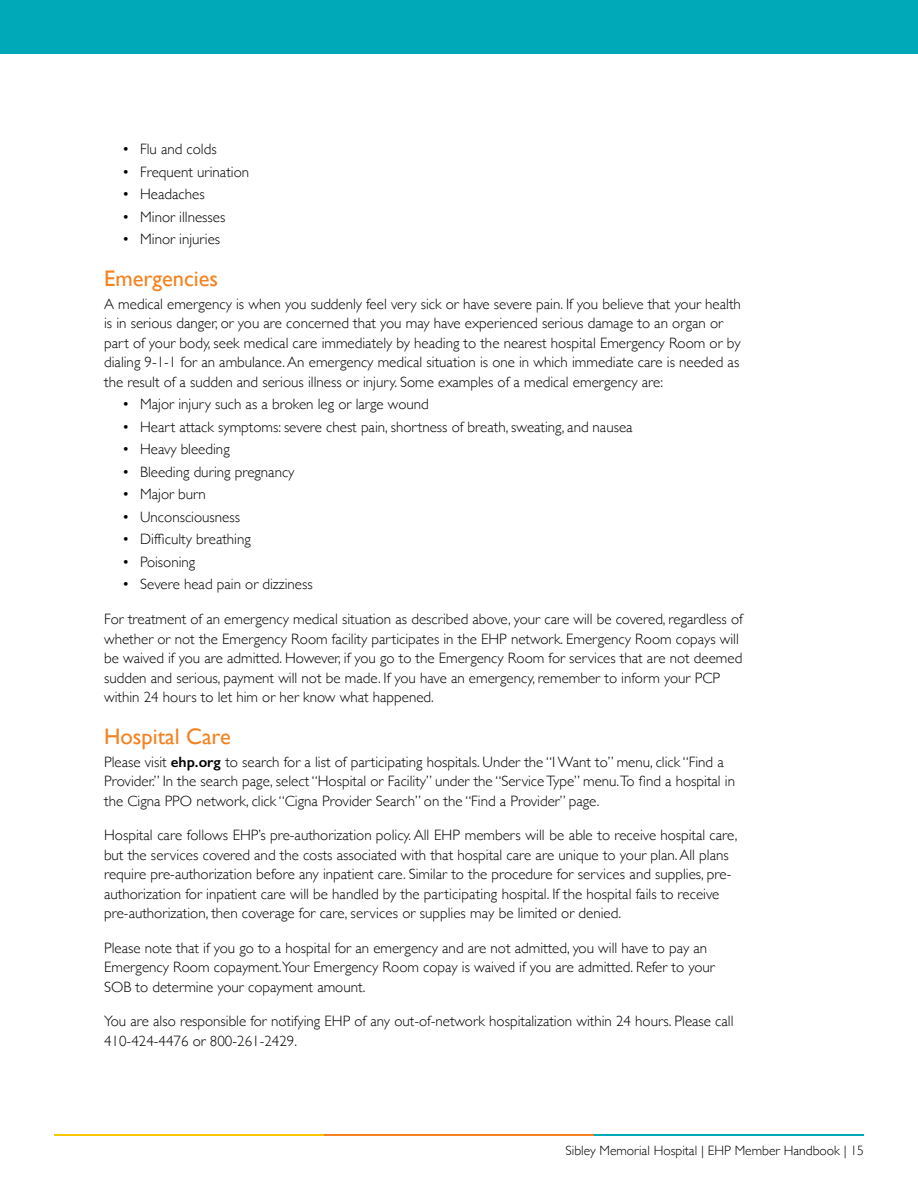
<style>
.page{position:relative;width:918px;height:1188px;background:#fff}
.page>*{position:absolute;margin:0;border:0;box-sizing:border-box;transform-origin:0 0}
.L2_Heading{font:22.5px "Gill Sans";color:#f58220}
.L1_Body_Text{font:300 15px/19.5px "Gill Sans";color:#000}
.L1_First_Paragraph{font:300 15px/19.5px "Gill Sans";color:#000}
.t1{font:300 13.5px "Gill Sans";color:#000}
.s1{font-weight:600}
</style>
<div class="page">
<div style="left:0;top:0;width:918px;height:54px;background:#00a9b7"></div>
<hr style="left:594px;top:1134px;width:270px;height:2px;background:#00a9b7">
<hr style="left:54px;top:1134px;width:270px;height:2px;background:#f9c606">
<hr style="left:324px;top:1134px;width:270px;height:2px;background:#f58220">
<p class="L1_Body_Text" style="left:122px;top:139px;width:96px">• Flu and colds</p>
<p class="L1_Body_Text" style="left:122px;top:162px;width:129px">• Frequent urination</p>
<p class="L1_Body_Text" style="left:122px;top:184px;width:84px">• Headaches</p>
<p class="L1_Body_Text" style="left:122px;top:207px;width:105px">• Minor illnesses</p>
<p class="L1_Body_Text" style="left:122px;top:229px;width:100px">• Minor injuries</p>
<p class="L2_Heading" style="left:104px;top:266px;width:116px">Emergencies</p>
<p class="L1_First_Paragraph" style="left:104px;top:294px;width:638px">A medical emergency is when you suddenly feel very sick or have severe pain. If you believe that your health is in serious danger, or you are concerned that you may have experienced serious damage to an organ or part of your body, seek medical care immediately by heading to the nearest hospital Emergency Room or by dialing 9-1-1 for an ambulance. An emergency medical situation is one in which immediate care is needed as the result of a sudden and serious illness or injury. Some examples of a medical emergency are:</p>
<p class="L1_Body_Text" style="left:122px;top:394px;width:308px">• Major injury such as a broken leg or large wound</p>
<p class="L1_Body_Text" style="left:122px;top:417px;width:512px">• Heart attack symptoms: severe chest pain, shortness of breath, sweating, and nausea</p>
<p class="L1_Body_Text" style="left:122px;top:439px;width:109px">• Heavy bleeding</p>
<p class="L1_Body_Text" style="left:122px;top:462px;width:174px">• Bleeding during pregnancy</p>
<p class="L1_Body_Text" style="left:122px;top:484px;width:85px">• Major burn</p>
<p class="L1_Body_Text" style="left:122px;top:507px;width:119px">• Unconsciousness</p>
<p class="L1_Body_Text" style="left:122px;top:529px;width:130px">• Difficulty breathing</p>
<p class="L1_Body_Text" style="left:122px;top:552px;width:75px">• Poisoning</p>
<p class="L1_Body_Text" style="left:122px;top:574px;width:192px">• Severe head pain or dizziness</p>
<p class="L1_Body_Text" style="left:104px;top:609px;width:640px">For treatment of an emergency medical situation as described above, your care will be covered, regardless of whether or not the Emergency Room facility participates in the EHP network. Emergency Room copays will be waived if you are admitted. However, if you go to the Emergency Room for services that are not deemed sudden and serious, payment will not be made. If you have an emergency, remember to inform your PCP within 24 hours to let him or her know what happened.</p>
<p class="L2_Heading" style="left:104px;top:723px;width:128px">Hospital Care</p>
<p class="L1_First_Paragraph" style="left:104px;top:751px;width:632px">Please visit <span class="s1">ehp.org</span> to search for a list of participating hospitals. Under the “I Want to” menu, click “Find a<br>Provider.” In the search page, select “Hospital or Facility” under the “Service Type” menu.To find a hospital in the Cigna PPO network, click “Cigna Provider Search” on the “Find a Provider” page.</p>
<p class="L1_Body_Text" style="left:104px;top:825px;width:635px">Hospital care follows EHP’s pre-authorization policy. All EHP members will be able to receive hospital care, but the services covered and the costs associated with that hospital care are unique to your plan. All plans require pre-authorization before any inpatient care. Similar to the procedure for services and supplies, pre&shy;authorization for inpatient care will be handled by the participating hospital. If the hospital fails to receive pre-authorization, then coverage for care, services or supplies may be limited or denied.</p>
<p class="L1_Body_Text" style="left:104px;top:937px;width:612px">Please note that if you go to a hospital for an emergency and are not admitted, you will have to pay an<br>Emergency Room copayment.Your Emergency Room copay is waived if you are admitted. Refer to your<br>SOB to determine your copayment amount.</p>
<p class="L1_Body_Text" style="left:104px;top:1011px;width:631px">You are also responsible for notifying EHP of any out-of-network hospitalization within 24 hours. Please call<br>410-424-4476 or 800-261-2429.</p>
<p class="t1" style="left:566px;top:1140px;width:300px">Sibley Memorial Hospital | EHP Member Handbook | 15</p>
</div>
